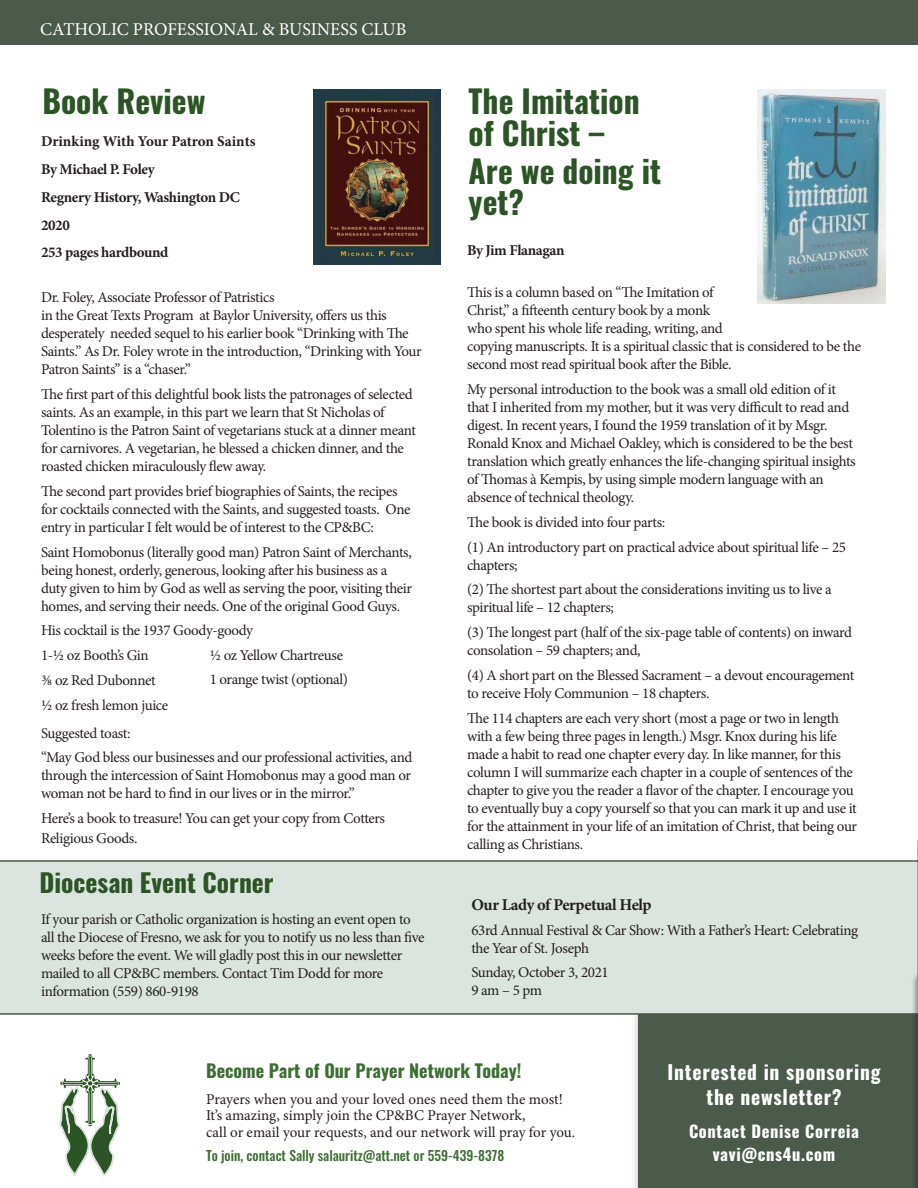
<style>
.page{position:relative;width:918px;height:1188px;background:#fff}
.page>*{position:absolute;margin:0;border:0;box-sizing:border-box;transform-origin:0 0}
.t1{font:700 31.5px/31.5px "Oswald";color:#2c5427}
.t2{font:700 25.5px "Oswald";color:#2c5427}
.t3{font:700 19.5px/25.5px "Oswald";letter-spacing:.04em;color:#fff;text-align:center}
.t4{font:700 18px "Oswald";color:#3e6e35}
.t5{font:18px "Minion Pro";letter-spacing:-.005em;color:#fff}
.t6{font:700 16.5px/22.5px "Oswald";letter-spacing:.04em;color:#fff;text-align:center}
.t7{font:700 16.5px "Minion Pro";letter-spacing:-.025em;color:#231f20}
.t8{font:15px/18px "Minion Pro";letter-spacing:-.025em;color:#231f20}
.t9{font:15px/16.5px "Minion Pro";letter-spacing:-.005em;color:#231f20}
.t10{font:700 15px/27.8px "Minion Pro";letter-spacing:-.025em;color:#231f20}
.t11{font:500 13.5px "Oswald";color:#3e6e35}
</style>
<div class="page">
<div style="left:631px;top:1005px;width:287px;height:183px;background:#231f20;opacity:.3"></div>
<div style="left:639px;top:1014px;width:279px;height:174px;background:#4b5a4b"></div>
<div style="left:0;top:860px;width:917px;height:155px;background:#dce4df"></div>
<div style="left:0;top:0;width:918px;height:45px;background:#4b5a4b"></div>
<div style="left:911px;top:972px;width:7px;height:216px;background:#231f20;opacity:.53"></div>
<hr style="left:917px;top:979px;width:1px;height:209px;background:#fff">
<hr style="left:917px;top:841px;width:1px;height:138px;background:#4b5a4b">
<img style="left:314px;top:89px;width:127px;height:176px">
<svg style="left:59px;top:1054px;width:62px;height:123px"></svg>
<img style="left:758px;top:89px;width:127px;height:214px">
<p class="t5" style="left:40px;top:17px;width:368px">CATHOLIC PROFESSIONAL &amp; BUSINESS CLUB</p>
<h1 class="t1" style="left:43px;top:88px;width:164px">Book Review</h1>
<p class="t10" style="left:41px;top:128px;width:216px">Drinking With Your Patron Saints<br>By Michael P. Foley<br>Regnery History, Washington DC<br>2020<br>253 pages hardbound</p>
<p class="t8" style="left:41px;top:289px;width:382px">Dr. Foley, Associate Professor of Patristics<br>in the Great Texts Program at Baylor University, offers us this desperately needed sequel to his earlier book “Drinking with The Saints.” As Dr. Foley wrote in the introduction, “Drinking with Your Patron Saints” is a “chaser.”</p>
<p class="t8" style="left:41px;top:385px;width:376px">The first part of this delightful book lists the patronages of selected saints. As an example, in this part we learn that St Nicholas of Tolentino is the Patron Saint of vegetarians stuck at a dinner meant for carnivores. A vegetarian, he blessed a chicken dinner, and the roasted chicken miraculously flew away.</p>
<p class="t8" style="left:41px;top:482px;width:371px">The second part provides brief biographies of Saints, the recipes for cocktails connected with the Saints, and suggested toasts. One entry in particular I felt would be of interest to the CP&amp;BC:</p>
<p class="t8" style="left:41px;top:543px;width:373px">Saint Homobonus (literally good man) Patron Saint of Merchants, being honest, orderly, generous, looking after his business as a duty given to him by God as well as serving the poor, visiting their homes, and serving their needs. One of the original Good Guys.</p>
<p class="t8" style="left:41px;top:618px;width:214px;line-height:24.8px">His cocktail is the 1937 Goody-goody<br>1-½ oz Booth’s Gin<br>⅜ oz Red Dubonnet<br>½ oz fresh lemon juice</p>
<p class="t8" style="left:210px;top:643px;width:140px;line-height:24.8px">½ oz Yellow Chartreuse<br>1 orange twist (optional)</p>
<p class="t8" style="left:41px;top:721px;width:373px;line-height:24.8px">Suggested toast:<br>“May God bless our businesses and our professional activities, and</p>
<p class="t8" style="left:41px;top:767px;width:371px">through the intercession of Saint Homobonus may a good man or woman not be hard to find in our lives or in the mirror.”</p>
<p class="t8" style="left:41px;top:808px;width:346px;line-height:20.2px">Here’s a book to treasure! You can get your copy from Cotters<br>Religious Goods.</p>
<h2 class="t2" style="left:40px;top:869px;width:236px">Diocesan Event Corner</h2>
<p class="t8" style="left:41px;top:910px;width:385px">If your parish or Catholic organization is hosting an event open to all the Diocese of Fresno, we ask for you to notify us no less than five weeks before the event. We will gladly post this in our newsletter mailed to all CP&amp;BC members. Contact Tim Dodd for more information (559) 860-9198</p>
<h1 class="t1" style="left:469px;top:88px;width:173px">The Imitation of Christ –</h1>
<h1 class="t1" style="left:469px;top:157px;width:194px">Are we doing it yet?</h1>
<p class="t10" style="left:467px;top:236px;width:99px">By Jim Flanagan</p>
<p class="t8" style="left:467px;top:284px;width:396px">This is a column based on “The Imitation of<br>Christ,” a fifteenth century book by a monk<br>who spent his whole life reading, writing, and<br>copying manuscripts. It is a spiritual classic that is considered to be the second most read spiritual book after the Bible.</p>
<p class="t8" style="left:467px;top:380px;width:390px">My personal introduction to the book was a small old edition of it that I inherited from my mother, but it was very difficult to read and digest. In recent years, I found the 1959 translation of it by Msgr.<br>Ronald Knox and Michael Oakley, which is considered to be the best translation which greatly enhances the life-changing spiritual insights of Thomas à Kempis, by using simple modern language with an absence of technical theology.</p>
<p class="t8" style="left:467px;top:510px;width:380px;line-height:24.8px">The book is divided into four parts:<br>(1) An introductory part on practical advice about spiritual life – 25</p>
<p class="t8" style="left:467px;top:553px;width:366px;line-height:24.8px">chapters;<br>(2) The shortest part about the considerations inviting us to live a</p>
<p class="t8" style="left:467px;top:595px;width:386px;line-height:24.8px">spiritual life – 12 chapters;<br>(3) The longest part (half of the six-page table of contents) on inward</p>
<p class="t8" style="left:467px;top:638px;width:389px;line-height:24.8px">consolation – 59 chapters; and,<br>(4) A short part on the Blessed Sacrament – a devout encouragement</p>
<p class="t8" style="left:467px;top:681px;width:374px;line-height:24.8px">to receive Holy Communion – 18 chapters.<br>The 114 chapters are each very short (most a page or two in length</p>
<p class="t8" style="left:467px;top:727px;width:392px">with a few being three pages in length.) Msgr. Knox during his life made a habit to read one chapter every day. In like manner, for this column I will summarize each chapter in a couple of sentences of the chapter to give you the reader a flavor of the chapter. I encourage you to eventually buy a copy yourself so that you can mark it up and use it for the attainment in your life of an imitation of Christ, that being our calling as Christians.</p>
<p class="t7" style="left:471px;top:893px;width:182px">Our Lady of Perpetual Help</p>
<p class="t8" style="left:471px;top:921px;width:388px">63rd Annual Festival &amp; Car Show: With a Father’s Heart: Celebrating the Year of St. Joseph</p>
<p class="t8" style="left:471px;top:964px;width:139px;line-height:17.2px">Sunday, October 3, 2021<br>9 am – 5 pm</p>
<p class="t4" style="left:206px;top:1061px;width:317px">Become Part of Our Prayer Network Today!</p>
<p class="t9" style="left:206px;top:1091px;width:371px">Prayers when you and your loved ones need them the most!<br>It’s amazing, simply join the CP&amp;BC Prayer Network,<br>call or email your requests, and our network will pray for you.</p>
<p class="t11" style="left:206px;top:1148px;width:300px">To join, contact Sally salauritz@att.net or 559-439-8378</p>
<h3 class="t3" style="left:668px;top:1060px;width:214px">Interested in sponsoring the newsletter?</h3>
<p class="t6" style="left:689px;top:1121px;width:171px">Contact Denise Correia vavi@cns4u.com</p>
</div>
